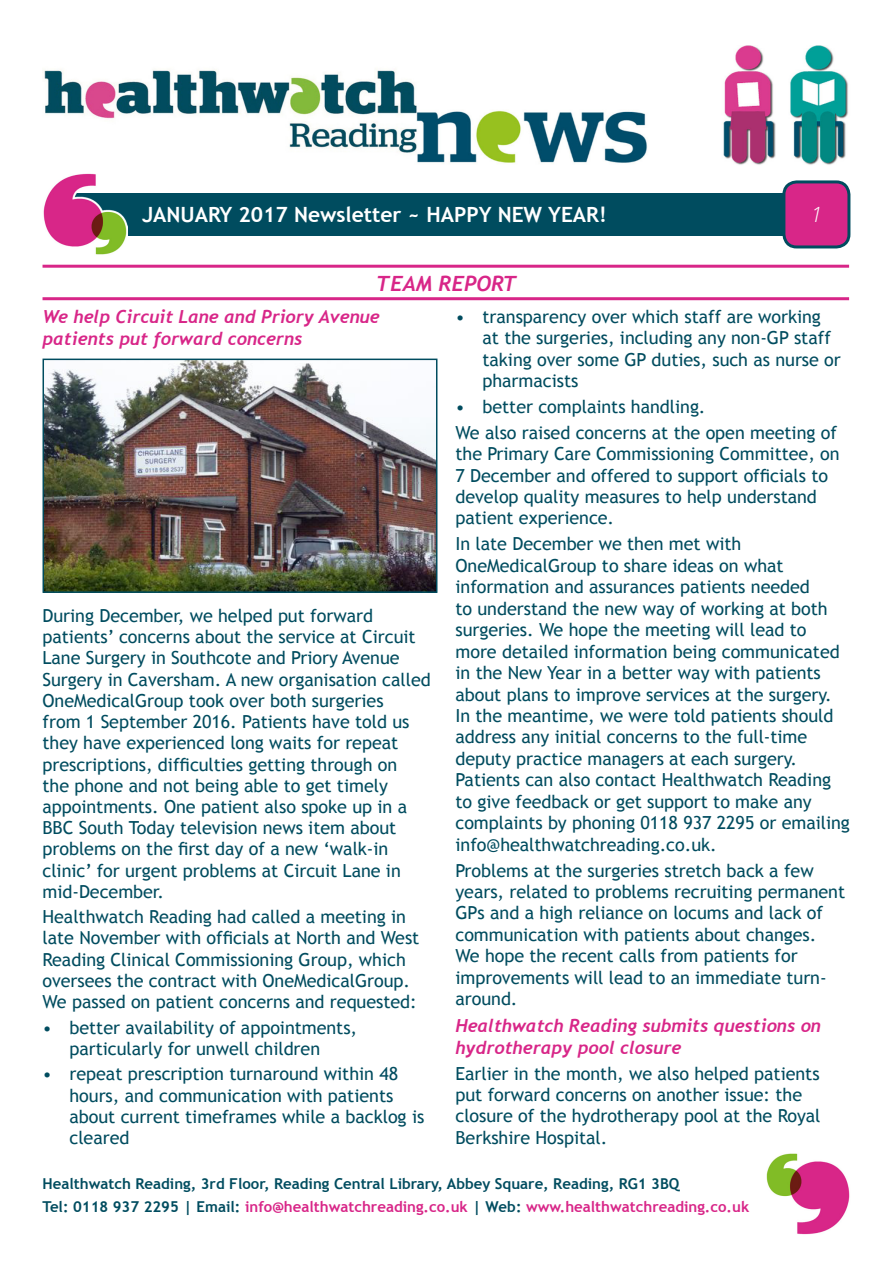
<style>
.page{position:relative;width:893px;height:1263px;background:#fff}
.page>*{position:absolute;margin:0;border:0;box-sizing:border-box;transform-origin:0 0}
.t1{font:700 21px "Trebuchet MS";color:#fff}
.t2{font:italic 700 21px "Trebuchet";color:#d82688}
.t3{font:italic 300 21px "Open Sans";color:#fff}
.t4{font:18px/21.5px "Trebuchet MS";letter-spacing:-.005em;color:#004c5f}
.t5{font:italic 700 18px/21.8px "Trebuchet";color:#d82688}
.t6{font:700 15px "Trebuchet MS";color:#d82688}
.t7{font:700 15px "Trebuchet MS";color:#004c5f}
.s1{color:#004c5f}
</style>
<div class="page">
<img style="left:44px;top:45px;width:804px;height:120px">
<div style="left:66px;top:193px;width:778px;height:43px;background:#004c5f"></div>
<img style="left:43px;top:173px;width:85px;height:82px">
<div style="left:784px;top:182px;width:65px;height:65px;background:#d82688;border-radius:13px"></div>
<div style="left:782px;top:180px;width:68px;height:68px;border:3px solid #004c5f;border-radius:13px"></div>
<img style="left:766px;top:1153px;width:84px;height:82px">
<hr style="left:43px;top:265px;width:806px;height:3px;background:#d82688">
<hr style="left:43px;top:297px;width:806px;height:3px;background:#d82688">
<img style="left:46px;top:362px;width:388px;height:228px">
<div style="left:43px;top:359px;width:394px;height:234px;border:2px solid #004c5f"></div>
<p class="t1" style="left:142px;top:202px;width:466px">JANUARY 2017 Newsletter ~ HAPPY NEW YEAR!</p>
<p class="t3" style="left:811px;top:200px;width:13px">1</p>
<p class="t2" style="left:376px;top:271px;width:142px">TEAM REPORT</p>
<p class="t5" style="left:43px;top:306px;width:339px">We help Circuit Lane and Priory Avenue patients put forward concerns</p>
<p class="t4" style="left:43px;top:605px;width:390px">During December, we helped put forward patients’ concerns about the service at Circuit Lane Surgery in Southcote and Priory Avenue Surgery in Caversham. A new organisation called OneMedicalGroup took over both surgeries<br>from 1 September 2016. Patients have told us they have experienced long waits for repeat prescriptions, difficulties getting through on<br>the phone and not being able to get timely appointments. One patient also spoke up in a BBC South Today television news item about problems on the first day of a new ‘walk-in clinic’ for urgent problems at Circuit Lane in mid-December.</p>
<p class="t4" style="left:43px;top:906px;width:378px">Healthwatch Reading had called a meeting in late November with officials at North and West Reading Clinical Commissioning Group, which oversees the contract with OneMedicalGroup.<br>We passed on patient concerns and requested:</p>
<p class="t4" style="left:43px;top:1017px;width:316px;text-align:center">• better availability of appointments, particularly for unwell children</p>
<p class="t4" style="left:70px;top:1063px;width:356px;text-indent:-27px">• repeat prescription turnaround within 48 hours, and communication with patients about current timeframes while a backlog is cleared</p>
<p class="t4" style="left:482px;top:306px;width:360px;text-indent:-27px">• transparency over which staff are working at the surgeries, including any non-GP staff taking over some GP duties, such as nurse or pharmacists</p>
<p class="t4" style="left:455px;top:396px;width:252px">• better complaints handling.</p>
<p class="t4" style="left:455px;top:422px;width:386px">We also raised concerns at the open meeting of the Primary Care Commissioning Committee, on 7 December and offered to support officials to develop quality measures to help understand patient experience.</p>
<p class="t4" style="left:455px;top:533px;width:396px">In late December we then met with OneMedicalGroup to share ideas on what information and assurances patients needed<br>to understand the new way of working at both surgeries. We hope the meeting will lead to more detailed information being communicated in the New Year in a better way with patients about plans to improve services at the surgery.<br>In the meantime, we were told patients should address any initial concerns to the full-time deputy practice managers at each surgery.<br>Patients can also contact Healthwatch Reading to give feedback or get support to make any complaints by phoning 0118 937 2295 or emailing info@healthwatchreading.co.uk.</p>
<p class="t4" style="left:455px;top:860px;width:391px">Problems at the surgeries stretch back a few years, related to problems recruiting permanent GPs and a high reliance on locums and lack of communication with patients about changes.<br>We hope the recent calls from patients for improvements will lead to an immediate turn&shy;around.</p>
<p class="t5" style="left:455px;top:1014px;width:367px">Healthwatch Reading submits questions on hydrotherapy pool closure</p>
<p class="t4" style="left:455px;top:1063px;width:367px">Earlier in the month, we also helped patients put forward concerns on another issue: the closure of the hydrotherapy pool at the Royal Berkshire Hospital.</p>
<p class="t7" style="left:43px;top:1175px;width:638px">Healthwatch Reading, 3rd Floor, Reading Central Library, Abbey Square, Reading, RG1 3BQ</p>
<p class="t6" style="left:43px;top:1197px;width:708px"><span class="s1">Tel: 0118 937 2295 | Email:</span> info@healthwatchreading.co.uk <span class="s1">| Web:</span> www.healthwatchreading.co.uk</p>
</div>
